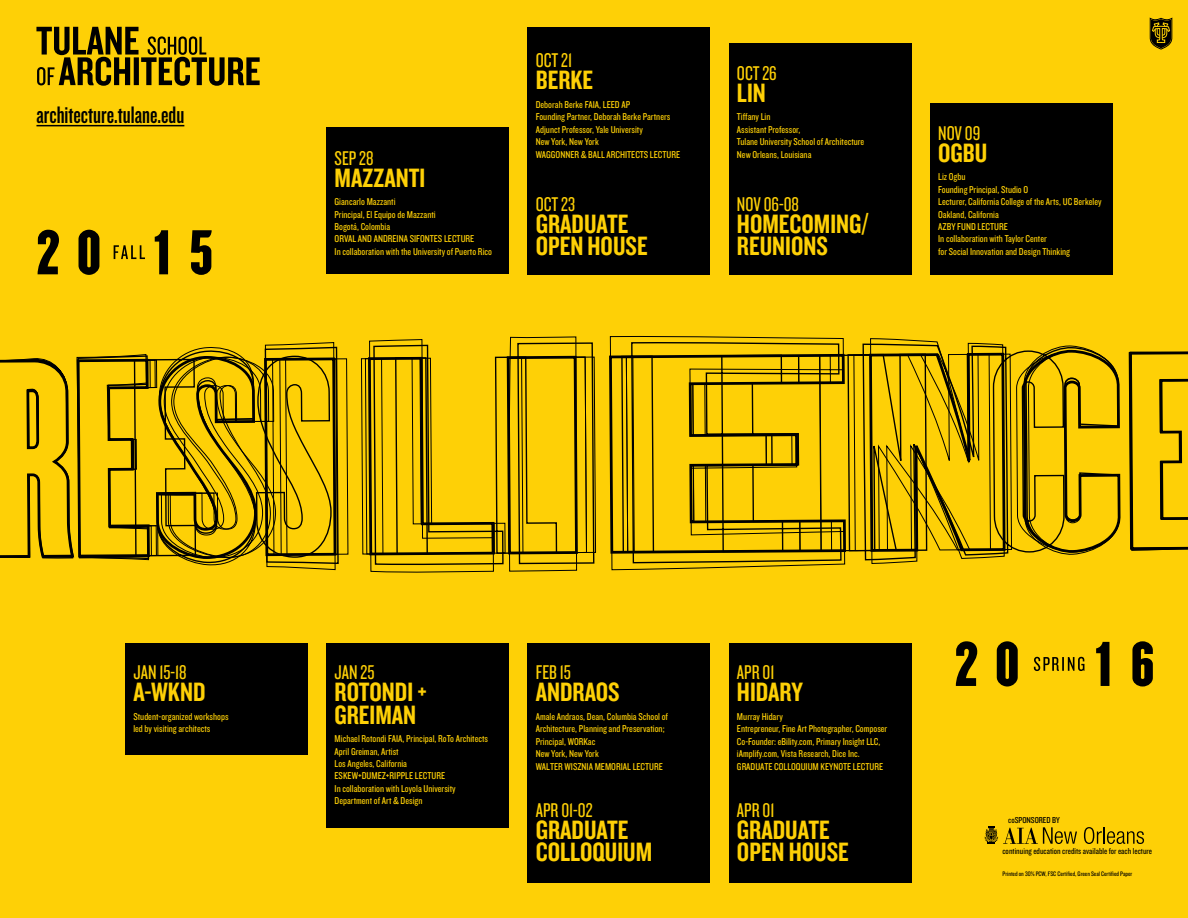
<style>
.page{position:relative;width:1188px;height:918px;background:#fed006}
.page>*{position:absolute;margin:0;border:0;box-sizing:border-box;transform-origin:0 0}
.t1{font:55.12px "Champion HTF Lightweight";color:#000}
.t2{font:27.53px/22px "Knockout HTF49 Liteweight";color:#fed006}
.t3{font:24.83px "Knockout HTF48 Featherweight";color:#000}
.t4{font:20.7px "Knockout HTF28 Junior Featherwt";color:#fed006}
.t5{font:10.35px/12.4px "Knockout HTF29 Junior Liteweight";color:#fed006}
.t6{font:9px "Knockout HTF29 Junior Liteweight";color:#000}
.t7{font:6.75px "Knockout HTF29 Junior Liteweight";color:#000}
</style>
<div class="page">
<svg style="left:0;top:336px;width:1188px;height:237px"></svg>
<hr style="left:36px;top:125px;width:148px;height:1px;background:#000">
<svg style="left:984px;top:827px;width:93px;height:17px"></svg>
<svg style="left:1084px;top:827px;width:60px;height:17px"></svg>
<svg style="left:1150px;top:18px;width:22px;height:32px"></svg>
<svg style="left:36px;top:27px;width:224px;height:59px"></svg>
<svg style="left:114px;top:245px;width:31px;height:14px"></svg>
<svg style="left:1034px;top:657px;width:50px;height:14px"></svg>
<div style="left:326px;top:128px;width:183px;height:146px;background:#000"></div>
<div style="left:528px;top:27px;width:182px;height:247px;background:#000"></div>
<div style="left:528px;top:644px;width:182px;height:239px;background:#000"></div>
<div style="left:729px;top:644px;width:183px;height:239px;background:#000"></div>
<div style="left:326px;top:644px;width:183px;height:184px;background:#000"></div>
<div style="left:125px;top:644px;width:183px;height:111px;background:#000"></div>
<div style="left:729px;top:43px;width:183px;height:231px;background:#000"></div>
<div style="left:930px;top:103px;width:183px;height:171px;background:#000"></div>
<h3 class="t3" style="left:36px;top:102px;width:149px">architecture.tulane.edu</h3>
<h1 class="t1" style="left:36px;top:215px;width:178px">20 15</h1>
<h3 class="t4" style="left:335px;top:147px;width:40px">SEP 28</h3>
<h2 class="t2" style="left:335px;top:167px;width:92px">MAZZANTI</h2>
<p class="t5" style="left:335px;top:196px;width:159px">Giancarlo Mazzanti<br>Principal, El Equipo de Mazzanti<br>Bogotá, Colombia<br>ORVAL AND ANDREINA SIFONTES LECTURE<br>In collaboration with the University of Puerto Rico</p>
<h3 class="t4" style="left:536px;top:50px;width:38px">OCT 21</h3>
<h2 class="t2" style="left:536px;top:70px;width:59px">BERKE</h2>
<p class="t5" style="left:536px;top:99px;width:146px">Deborah Berke FAIA, LEED AP<br>Founding Partner, Deborah Berke Partners<br>Adjunct Professor, Yale University<br>New York, New York<br>WAGGONNER &amp; BALL ARCHITECTS LECTURE</p>
<h3 class="t4" style="left:536px;top:194px;width:41px">OCT 23</h3>
<h2 class="t2" style="left:536px;top:213px;width:113px">GRADUATE<br>OPEN HOUSE</h2>
<h3 class="t4" style="left:737px;top:63px;width:41px">OCT 26</h3>
<h2 class="t2" style="left:737px;top:82px;width:30px">LIN</h2>
<p class="t5" style="left:737px;top:111px;width:129px">Tiffany Lin<br>Assistant Professor,<br>Tulane University School of Architecture<br>New Orleans, Louisiana</p>
<h3 class="t4" style="left:737px;top:194px;width:64px">NOV 06-08</h3>
<h2 class="t2" style="left:737px;top:213px;width:133px">HOMECOMING/<br>REUNIONS</h2>
<h3 class="t4" style="left:938px;top:123px;width:44px">NOV 09</h3>
<h2 class="t2" style="left:938px;top:142px;width:51px">OGBU</h2>
<p class="t5" style="left:938px;top:171px;width:165px">Liz Ogbu<br>Founding Principal, Studio O<br>Lecturer, California College of the Arts, UC Berkeley<br>Oakland, California<br>AZBY FUND LECTURE<br>In collaboration with Taylor Center<br>for Social Innovation and Design Thinking</p>
<h3 class="t4" style="left:133px;top:662px;width:55px">JAN 15-18</h3>
<h2 class="t2" style="left:133px;top:682px;width:74px">A-WKND</h2>
<p class="t5" style="left:133px;top:711px;width:97px">Student-organized workshops led by visiting architects</p>
<h3 class="t4" style="left:335px;top:662px;width:41px">JAN 25</h3>
<h2 class="t2" style="left:335px;top:682px;width:94px">ROTONDI +<br>GREIMAN</h2>
<p class="t5" style="left:335px;top:733px;width:155px">Michael Rotondi FAIA, Principal, RoTo Architects<br>April Greiman, Artist<br>Los Angeles, California<br>ESKEW+DUMEZ+RIPPLE LECTURE<br>In collaboration with Loyola University<br>Department of Art &amp; Design</p>
<h3 class="t4" style="left:536px;top:662px;width:37px">FEB 15</h3>
<h2 class="t2" style="left:536px;top:682px;width:86px">ANDRAOS</h2>
<p class="t5" style="left:536px;top:711px;width:134px">Amale Andraos, Dean, Columbia School of<br>Architecture, Planning and Preservation;<br>Principal, WORKac<br>New York, New York<br>WALTER WISZNIA MEMORIAL LECTURE</p>
<h3 class="t4" style="left:536px;top:799px;width:58px">APR 01-02</h3>
<h2 class="t2" style="left:536px;top:819px;width:118px">GRADUATE<br>COLLOQUIUM</h2>
<h3 class="t4" style="left:737px;top:662px;width:39px">APR 01</h3>
<h2 class="t2" style="left:737px;top:682px;width:67px">HIDARY</h2>
<p class="t5" style="left:737px;top:711px;width:152px">Murray Hidary<br>Entrepreneur, Fine Art Photographer, Composer Co-Founder: eBility.com, Primary Insight LLC, iAmplify.com, Vista Research, Dice Inc.<br>GRADUATE COLLOQUIUM KEYNOTE LECTURE</p>
<h3 class="t4" style="left:737px;top:799px;width:39px">APR 01</h3>
<h2 class="t2" style="left:737px;top:819px;width:113px">GRADUATE<br>OPEN HOUSE</h2>
<h1 class="t1" style="left:955px;top:627px;width:66px">2 0</h1>
<h1 class="t1" style="left:1095px;top:627px;width:61px">1 6</h1>
<p class="t6" style="left:1008px;top:816px;width:53px">coSPONSORED BY</p>
<p class="t6" style="left:1002px;top:847px;width:151px">continuing education credits available for each lecture</p>
<p class="t7" style="left:1003px;top:870px;width:131px">Printed on 30% PCW, FSC Certified, Green Seal Certified Paper</p>
</div>
